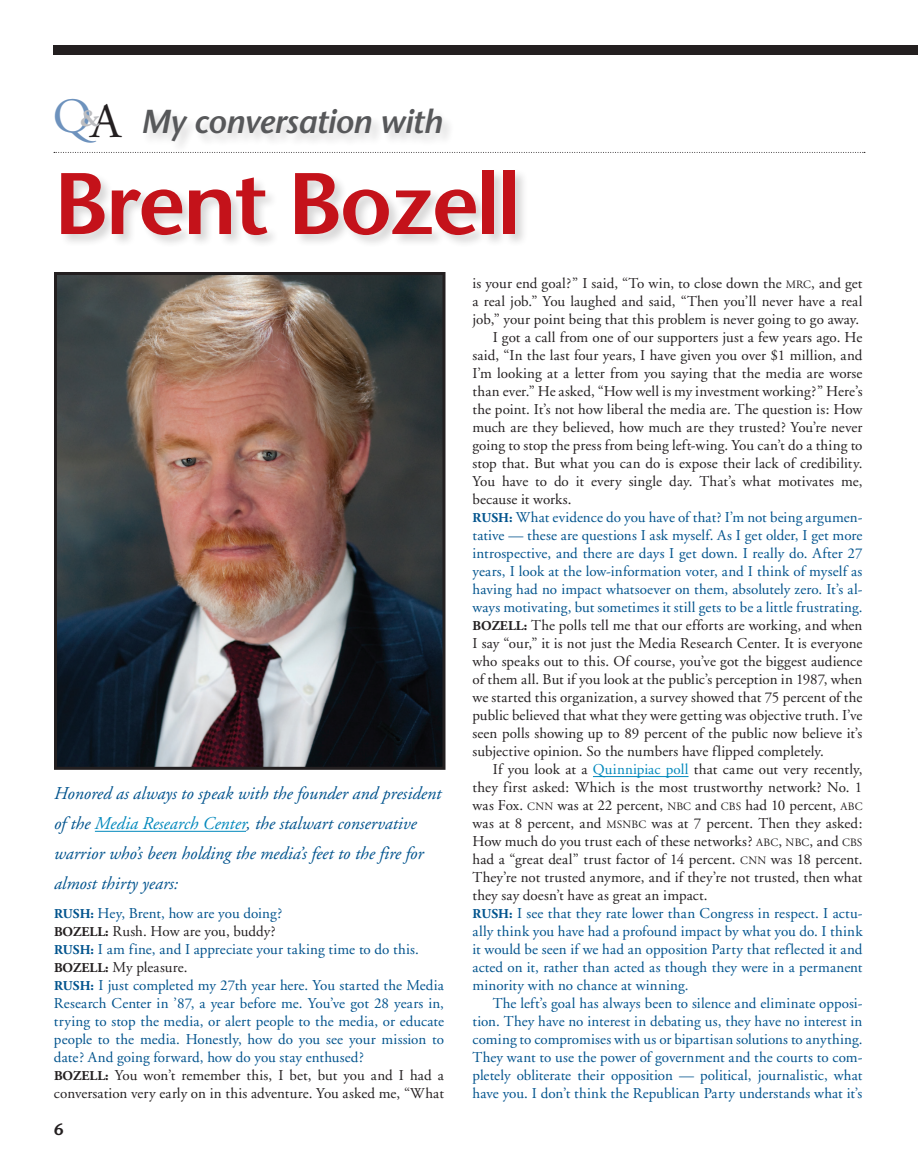
<style>
.page{position:relative;width:918px;height:1175px;background:#fff}
.page>*{position:absolute;margin:0;border:0;box-sizing:border-box;transform-origin:0 0}
.t1{font:600 87px "Stone Sans";letter-spacing:-.03em;color:#c4121a}
.t2{font:italic 600 33.15px "Stone Sans";letter-spacing:-.02em;color:#57585a}
.t3{font:italic 18px/30px "Adobe Garamond";color:#00538d}
.t4{font:600 16.5px "Stone Sans";color:#231f20}
.t5{font:15px "Adobe Garamond";letter-spacing:.005em;color:#231f20}
.t6{font:15px/18px "Adobe Garamond";letter-spacing:.005em;color:#00538d}
.s1{font-family:"Adobe Garamond";font-weight:400;font-style:normal;font-size:49.05px;color:#6d92bd}
.s2{font-family:"Adobe Garamond";font-weight:400;font-style:normal;font-size:49.05px;color:#231f20}
.s3{color:#0088bc}
.s4{font-weight:700;font-size:13.5px}
.s5{font-weight:700;font-size:13.5px;color:#231f20}
.s6{color:#231f20}
.s7{font-size:11.25px}
</style>
<div class="page">
<hr style="left:593px;top:776px;width:96px;height:1px;background:#0088bc">
<img style="left:58px;top:276px;width:384px;height:490px">
<div style="left:54px;top:272px;width:392px;height:498px;border:3px solid #231f20"></div>
<div style="left:60px;top:169px;width:469px;height:79px;background:#231f20;opacity:.18"></div>
<div style="left:142px;top:107px;width:313px;height:47px;background:#231f20;opacity:.18"></div>
<hr style="left:95px;top:831px;width:151px;height:1px;background:#0088bc">
<svg style="left:54px;top:152px;width:811px;height:1px"></svg>
<div style="left:53px;top:45px;width:865px;height:9px;background:#231f20"></div>
<h2 class="t2" style="left:53px;top:101px;width:391px"><span class="s1">Q</span><sup>&amp;</sup><span class="s2">A</span> My conversation with</h2>
<h1 class="t1" style="left:54px;top:151px;width:468px">Brent Bozell</h1>
<p class="t3" style="left:54px;top:779px;width:389px">Honored as always to speak with the founder and president of the <span class="s3">Media Research Center</span>, the stalwart conservative warrior who’s been holding the media’s feet to the fire for almost thirty years:</p>
<p class="t6" style="left:54px;top:905px;width:392px"><span class="s4">RUSH:</span> Hey, Brent, how are you doing?<br><span class="s5">BOZELL:</span> <span class="s6">Rush. How are you, buddy?<br></span><span class="s4">RUSH:</span> I am fine, and I appreciate your taking time to do this.<br><span class="s5">BOZELL:</span> <span class="s6">My pleasure.<br></span><span class="s4">RUSH:</span> I just completed my 27th year here. You started the Media Research Center in ’87, a year before me. You’ve got 28 years in, trying to stop the media, or alert people to the media, or educate people to the media. Honestly, how do you see your mission to date? And going forward, how do you stay enthused?<br><span class="s5">BOZELL:</span> <span class="s6">You won’t remember this, I bet, but you and I had a conversation very early on in this adventure. You asked me, “What</span></p>
<p class="t4" style="left:54px;top:1119px;width:11px">6</p>
<p class="t5" style="left:472px;top:275px;width:392px">is your end goal?” I said, “To win, to close down the <span class="s7">MRC</span>, and get</p>
<p class="t5" style="left:472px;top:293px;width:392px">a real job.” You laughed and said, “Then you’ll never have a real</p>
<p class="t5" style="left:472px;top:311px;width:388px">job,” your point being that this problem is never going to go away.</p>
<p class="t5" style="left:493px;top:329px;width:371px">I got a call from one of our supporters just a few years ago. He</p>
<p class="t5" style="left:472px;top:347px;width:392px">said, “In the last four years, I have given you over $1 million, and</p>
<p class="t5" style="left:472px;top:365px;width:392px">I’m looking at a letter from you saying that the media are worse</p>
<p class="t5" style="left:472px;top:383px;width:392px">than ever.” He asked, “How well is my investment working?” Here’s</p>
<p class="t5" style="left:472px;top:401px;width:392px">the point. It’s not how liberal the media are. The question is: How</p>
<p class="t5" style="left:472px;top:419px;width:391px">much are they believed, how much are they trusted? You’re never</p>
<p class="t5" style="left:472px;top:437px;width:392px">going to stop the press from being left-wing. You can’t do a thing to</p>
<p class="t5" style="left:472px;top:455px;width:391px">stop that. But what you can do is expose their lack of credibility.</p>
<p class="t5" style="left:472px;top:473px;width:392px">You have to do it every single day. That’s what motivates me,</p>
<p class="t5" style="left:472px;top:491px;width:101px">because it works.</p>
<p class="t6" style="left:472px;top:509px;width:392px"><span class="s4">RUSH:</span> What evidence do you have of that? I’m not being argumen-</p>
<p class="t6" style="left:473px;top:527px;width:391px">tative — these are questions I ask myself. As I get older, I get more</p>
<p class="t6" style="left:473px;top:545px;width:391px">introspective, and there are days I get down. I really do. After 27</p>
<p class="t6" style="left:473px;top:563px;width:392px">years, I look at the low-information voter, and I think of myself as</p>
<p class="t6" style="left:473px;top:581px;width:391px">having had no impact whatsoever on them, absolutely zero. It’s al-</p>
<p class="t6" style="left:473px;top:599px;width:391px">ways motivating, but sometimes it still gets to be a little frustrating.</p>
<p class="t5" style="left:473px;top:617px;width:391px"><span class="s4">BOZELL:</span> The polls tell me that our efforts are working, and when</p>
<p class="t5" style="left:472px;top:635px;width:391px">I say “our,” it is not just the Media Research Center. It is everyone</p>
<p class="t5" style="left:472px;top:653px;width:392px">who speaks out to this. Of course, you’ve got the biggest audience</p>
<p class="t5" style="left:472px;top:671px;width:391px">of them all. But if you look at the public’s perception in 1987, when</p>
<p class="t5" style="left:472px;top:689px;width:392px">we started this organization, a survey showed that 75 percent of the</p>
<p class="t5" style="left:472px;top:707px;width:391px">public believed that what they were getting was objective truth. I’ve</p>
<p class="t5" style="left:472px;top:725px;width:391px">seen polls showing up to 89 percent of the public now believe it’s</p>
<p class="t5" style="left:472px;top:743px;width:353px">subjective opinion. So the numbers have flipped completely.</p>
<p class="t5" style="left:493px;top:761px;width:371px">If you look at a <span class="s3">Quinnipiac poll</span> that came out very recently,</p>
<p class="t5" style="left:473px;top:779px;width:391px">they first asked: Which is the most trustworthy network? No. 1</p>
<p class="t5" style="left:473px;top:797px;width:391px">was Fox. <span class="s7">CNN</span> was at 22 percent, <span class="s7">NBC</span> and <span class="s7">CBS</span> had 10 percent, <span class="s7">ABC</span></p>
<p class="t5" style="left:473px;top:815px;width:392px">was at 8 percent, and <span class="s7">MSNBC</span> was at 7 percent. Then they asked:</p>
<p class="t5" style="left:473px;top:833px;width:391px">How much do you trust each of these networks? <span class="s7">ABC</span>, <span class="s7">NBC</span>, and <span class="s7">CBS</span></p>
<p class="t5" style="left:473px;top:851px;width:391px">had a “great deal” trust factor of 14 percent. <span class="s7">CNN</span> was 18 percent.</p>
<p class="t5" style="left:472px;top:869px;width:392px">They’re not trusted anymore, and if they’re not trusted, then what</p>
<p class="t5" style="left:472px;top:887px;width:237px">they say doesn’t have as great an impact.</p>
<p class="t6" style="left:473px;top:905px;width:392px"><span class="s4">RUSH:</span> I see that they rate lower than Congress in respect. I actu-</p>
<p class="t6" style="left:473px;top:923px;width:392px">ally think you have had a profound impact by what you do. I think</p>
<p class="t6" style="left:473px;top:941px;width:392px">it would be seen if we had an opposition Party that reflected it and</p>
<p class="t6" style="left:473px;top:959px;width:392px">acted on it, rather than acted as though they were in a permanent</p>
<p class="t6" style="left:473px;top:977px;width:218px">minority with no chance at winning.</p>
<p class="t6" style="left:493px;top:995px;width:371px">The left’s goal has always been to silence and eliminate opposi-</p>
<p class="t6" style="left:473px;top:1013px;width:392px">tion. They have no interest in debating us, they have no interest in</p>
<p class="t6" style="left:473px;top:1031px;width:392px">coming to compromises with us or bipartisan solutions to anything.</p>
<p class="t6" style="left:473px;top:1049px;width:391px">They want to use the power of government and the courts to com-</p>
<p class="t6" style="left:473px;top:1067px;width:392px">pletely obliterate their opposition — political, journalistic, what</p>
<p class="t6" style="left:473px;top:1085px;width:391px">have you. I don’t think the Republican Party understands what it’s</p>
</div>
